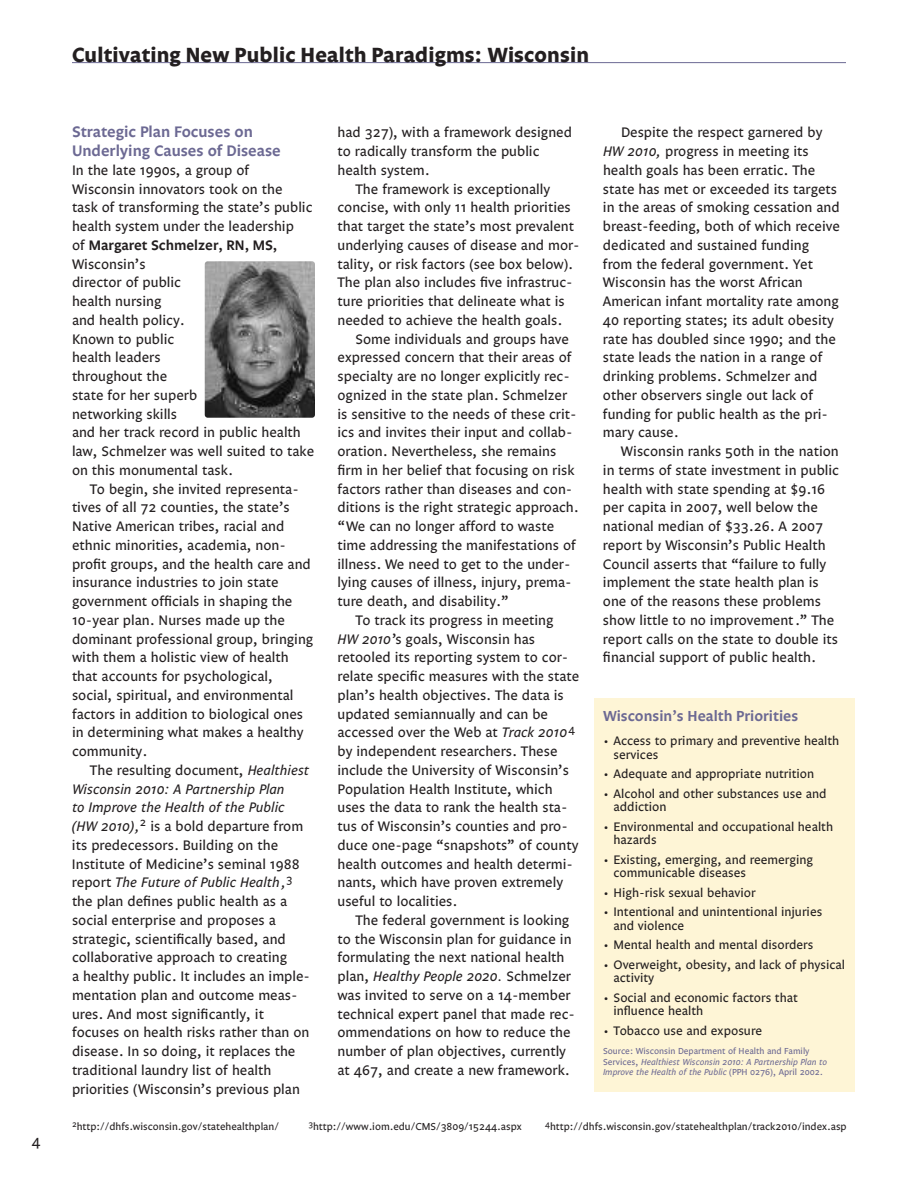
<style>
.page{position:relative;width:918px;height:1188px;background:#fff}
.page>*{position:absolute;margin:0;border:0;box-sizing:border-box;transform-origin:0 0}
.t1{font:700 21px "Legato";letter-spacing:.01em;color:#231f20}
.t2{font:600 15.75px/18.8px "Legato";color:#6c6993}
.t3{font:600 15px "Legato";color:#6c6993}
.t4{font:15px "Legato";color:#231f20}
.t5{font:14.25px/18.8px "Legato";color:#231f20}
.t6{font:italic 14.25px "Legato";color:#231f20}
.t7{font:12.75px/13.5px "Legato";color:#231f20}
.t8{font:10.5px "Legato";color:#231f20}
.t9{font:9px/10.5px "Legato";color:#6c6993}
.s1{font-weight:600}
.s2{font-style:italic}
.s3{font-style:normal}
</style>
<div class="page">
<div style="left:595px;top:698px;width:260px;height:393px;background:#fef5d6"></div>
<hr style="left:72px;top:62px;width:774px;height:1px;background:#6c6993">
<img style="left:205px;top:261px;width:110px;height:157px;border-radius:3px">
<p class="t4" style="left:32px;top:1136px;width:10px">4</p>
<h1 class="t1" style="left:72px;top:48px;width:519px">Cultivating New Public Health Paradigms: Wisconsin</h1>
<p class="t2" style="left:72px;top:124px;width:210px">Strategic Plan Focuses on<br>Underlying Causes of Disease</p>
<p class="t5" style="left:72px;top:162px;width:244px">In the late 1990s, a group of<br>Wisconsin innovators took on the<br>task of transforming the state’s public health system under the leadership<br>of <span class="s1">Margaret Schmelzer, RN, MS,<br></span>Wisconsin’s<br>director of public<br>health nursing<br>and health policy.<br>Known to public<br>health leaders<br>throughout the<br>state for her superb<br>networking skills<br>and her track record in public health law, Schmelzer was well suited to take on this monumental task.</p>
<p class="t5" style="left:72px;top:481px;width:243px;text-indent:18px">To begin, she invited representa&shy;tives of all 72 counties, the state’s Native American tribes, racial and ethnic minorities, academia, non&shy;profit groups, and the health care and insurance industries to join state government officials in shaping the 10-year plan. Nurses made up the dominant professional group, bringing with them a holistic view of health that accounts for psychological, social, spiritual, and environmental factors in addition to biological ones in determining what makes a healthy community.</p>
<p class="t5" style="left:72px;top:762px;width:240px;text-indent:18px">The resulting document, <span class="s2">Healthiest Wisconsin 2010: A Partnership Plan<br>to Improve the Health of the Public (HW 2010),</span><sup>2</sup> is a bold departure from its predecessors. Building on the Institute of Medicine’s seminal 1988 report <span class="s2">The Future of Public Health,</span><sup>3 </sup>the plan defines public health as a social enterprise and proposes a strategic, scientifically based, and collaborative approach to creating<br>a healthy public. It includes an imple&shy;mentation plan and outcome meas&shy;ures. And most significantly, it focuses on health risks rather than on disease. In so doing, it replaces the traditional laundry list of health priorities (Wisconsin’s previous plan</p>
<p class="t5" style="left:338px;top:125px;width:236px">had 327), with a framework designed</p>
<p class="t5" style="left:338px;top:143px;width:204px">to radically transform the public</p>
<p class="t5" style="left:338px;top:162px;width:94px">health system.</p>
<p class="t5" style="left:356px;top:181px;width:196px">The framework is exceptionally</p>
<p class="t5" style="left:338px;top:200px;width:235px">concise, with only 11 health priorities</p>
<p class="t5" style="left:338px;top:218px;width:238px">that target the state’s most prevalent</p>
<p class="t5" style="left:338px;top:237px;width:244px">underlying causes of disease and mor-</p>
<p class="t5" style="left:338px;top:256px;width:237px">tality, or risk factors (see box below).</p>
<p class="t5" style="left:338px;top:275px;width:237px">The plan also includes five infrastruc-</p>
<p class="t5" style="left:338px;top:293px;width:229px">ture priorities that delineate what is</p>
<p class="t5" style="left:338px;top:312px;width:226px">needed to achieve the health goals.</p>
<p class="t5" style="left:356px;top:331px;width:215px">Some individuals and groups have</p>
<p class="t5" style="left:338px;top:350px;width:236px">expressed concern that their areas of</p>
<p class="t5" style="left:338px;top:368px;width:234px">specialty are no longer explicitly rec-</p>
<p class="t5" style="left:338px;top:387px;width:231px">ognized in the state plan. Schmelzer</p>
<p class="t5" style="left:338px;top:406px;width:241px">is sensitive to the needs of these crit-</p>
<p class="t5" style="left:338px;top:425px;width:237px">ics and invites their input and collab-</p>
<p class="t5" style="left:338px;top:443px;width:220px">oration. Nevertheless, she remains</p>
<p class="t5" style="left:338px;top:462px;width:239px">firm in her belief that focusing on risk</p>
<p class="t5" style="left:338px;top:481px;width:236px">factors rather than diseases and con-</p>
<p class="t5" style="left:338px;top:500px;width:243px">ditions is the right strategic approach.</p>
<p class="t5" style="left:338px;top:518px;width:218px">“We can no longer afford to waste</p>
<p class="t5" style="left:338px;top:537px;width:240px">time addressing the manifestations of</p>
<p class="t5" style="left:338px;top:556px;width:235px">illness. We need to get to the under-</p>
<p class="t5" style="left:338px;top:575px;width:236px">lying causes of illness, injury, prema-</p>
<p class="t5" style="left:338px;top:593px;width:173px">ture death, and disability.”</p>
<p class="t5" style="left:356px;top:612px;width:200px">To track its progress in meeting</p>
<p class="t5" style="left:338px;top:631px;width:199px"><span class="s2">HW 2010</span>’s goals, Wisconsin has</p>
<p class="t5" style="left:338px;top:650px;width:232px">retooled its reporting system to cor-</p>
<p class="t5" style="left:338px;top:668px;width:243px">relate specific measures with the state</p>
<p class="t5" style="left:338px;top:687px;width:228px">plan’s health objectives. The data is</p>
<p class="t5" style="left:338px;top:706px;width:212px">updated semiannually and can be</p>
<p class="t5" style="left:338px;top:725px;width:239px">accessed over the Web at <span class="s2">Track 2010</span><sup>4</sup></p>
<p class="t5" style="left:338px;top:743px;width:222px">by independent researchers. These</p>
<p class="t5" style="left:338px;top:762px;width:233px">include the University of Wisconsin’s</p>
<p class="t5" style="left:338px;top:781px;width:217px">Population Health Institute, which</p>
<p class="t5" style="left:338px;top:800px;width:232px">uses the data to rank the health sta-</p>
<p class="t5" style="left:338px;top:818px;width:232px">tus of Wisconsin’s counties and pro-</p>
<p class="t5" style="left:338px;top:837px;width:243px">duce one-page “snapshots” of county</p>
<p class="t5" style="left:338px;top:856px;width:237px">health outcomes and health determi-</p>
<p class="t5" style="left:338px;top:875px;width:227px">nants, which have proven extremely</p>
<p class="t5" style="left:338px;top:893px;width:121px">useful to localities.</p>
<p class="t5" style="left:355px;top:912px;width:215px">The federal government is looking</p>
<p class="t5" style="left:338px;top:931px;width:236px">to the Wisconsin plan for guidance in</p>
<p class="t5" style="left:338px;top:950px;width:228px">formulating the next national health</p>
<p class="t6" style="left:338px;top:972px;width:235px"><span class="s3">plan,</span> Healthy People 2020. <span class="s3">Schmelzer</span></p>
<p class="t5" style="left:338px;top:987px;width:235px">was invited to serve on a 14-member</p>
<p class="t5" style="left:338px;top:1006px;width:239px">technical expert panel that made rec-</p>
<p class="t5" style="left:338px;top:1025px;width:235px">ommendations on how to reduce the</p>
<p class="t5" style="left:338px;top:1043px;width:230px">number of plan objectives, currently</p>
<p class="t5" style="left:338px;top:1062px;width:234px">at 467, and create a new framework.</p>
<p class="t5" style="left:603px;top:125px;width:239px;text-indent:18px">Despite the respect garnered by <span class="s2">HW 2010,</span> progress in meeting its health goals has been erratic. The state has met or exceeded its targets in the areas of smoking cessation and breast-feeding, both of which receive dedicated and sustained funding from the federal government. Yet Wisconsin has the worst African American infant mortality rate among 40 reporting states; its adult obesity rate has doubled since 1990; and the state leads the nation in a range of drinking problems. Schmelzer and other observers single out lack of funding for public health as the pri&shy;mary cause.</p>
<p class="t5" style="left:603px;top:443px;width:238px;text-indent:18px">Wisconsin ranks 50th in the nation in terms of state investment in public health with state spending at $9.16 per capita in 2007, well below the national median of $33.26. A 2007 report by Wisconsin’s Public Health Council asserts that “failure to fully implement the state health plan is one of the reasons these problems show little to no improvement.” The report calls on the state to double its financial support of public health.</p>
<p class="t3" style="left:603px;top:711px;width:197px">Wisconsin’s Health Priorities</p>
<p class="t7" style="left:614px;top:736px;width:227px;text-indent:-11px">• Access to primary and preventive health services</p>
<p class="t7" style="left:603px;top:769px;width:213px">• Adequate and appropriate nutrition</p>
<p class="t7" style="left:614px;top:788px;width:215px;text-indent:-11px">• Alcohol and other substances use and addiction</p>
<p class="t7" style="left:614px;top:821px;width:221px;text-indent:-11px">• Environmental and occupational health hazards</p>
<p class="t7" style="left:614px;top:854px;width:201px;text-indent:-11px">• Existing, emerging, and reemerging communicable diseases</p>
<p class="t7" style="left:603px;top:887px;width:154px">• High-risk sexual behavior</p>
<p class="t7" style="left:614px;top:907px;width:210px;text-indent:-11px">• Intentional and unintentional injuries and violence</p>
<p class="t7" style="left:603px;top:940px;width:212px">• Mental health and mental disorders</p>
<p class="t7" style="left:614px;top:959px;width:233px;text-indent:-11px">• Overweight, obesity, and lack of physical activity</p>
<p class="t7" style="left:614px;top:992px;width:186px;text-indent:-11px">• Social and economic factors that influence health</p>
<p class="t7" style="left:603px;top:1025px;width:161px">• Tobacco use and exposure</p>
<p class="t9" style="left:603px;top:1047px;width:226px">Source: Wisconsin Department of Health and Family<br>Services, <span class="s2">Healthiest Wisconsin 2010: A Partnership Plan to<br>Improve the Health of the Public</span> (PPH 0276), April 2002.</p>
<p class="t8" style="left:72px;top:1123px;width:209px"><sup>2</sup>http://dhfs.wisconsin.gov/statehealthplan/</p>
<p class="t8" style="left:308px;top:1123px;width:215px"><sup>3</sup>http://www.iom.edu/CMS/3809/15244.aspx</p>
<p class="t8" style="left:545px;top:1123px;width:303px"><sup>4</sup>http://dhfs.wisconsin.gov/statehealthplan/track2010/index.asp</p>
</div>
